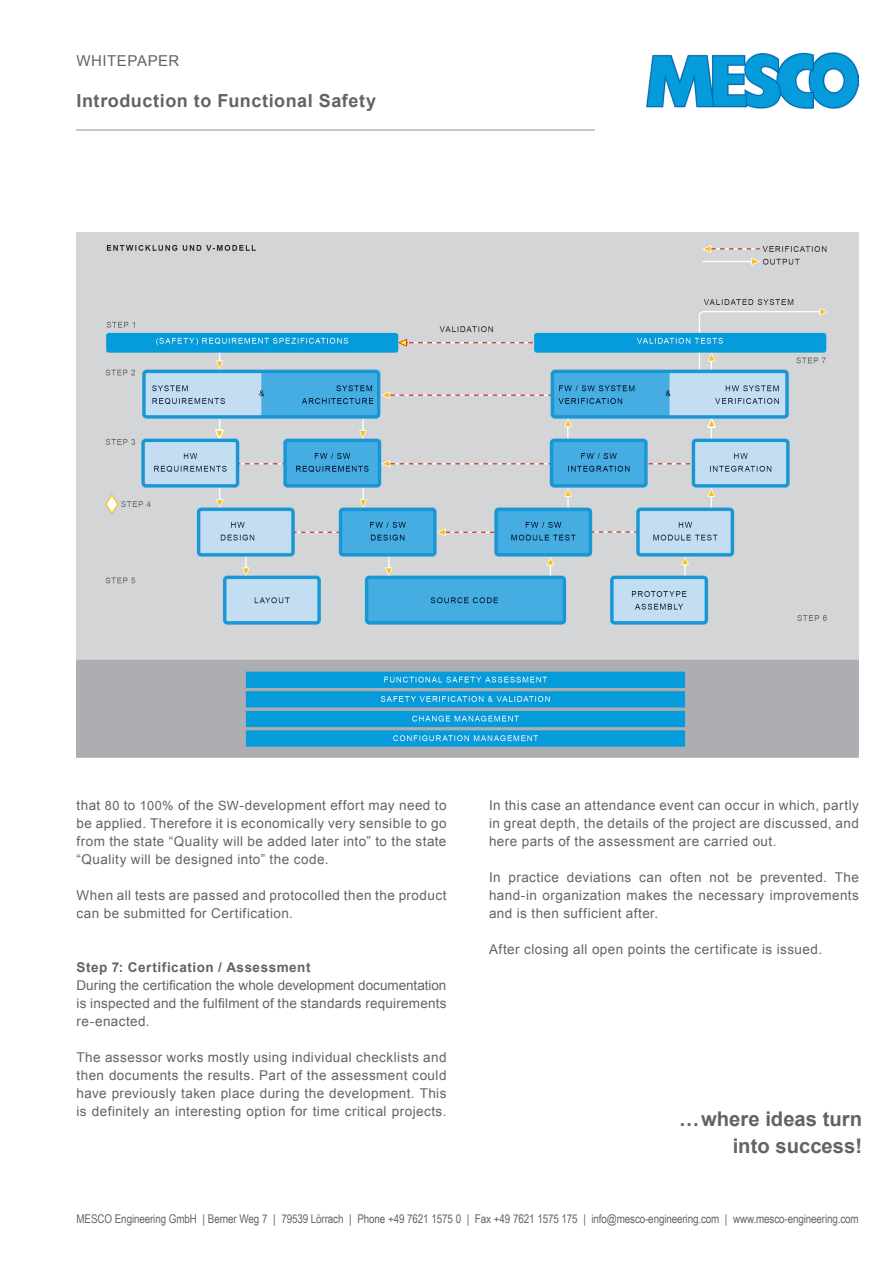
<style>
.page{position:relative;width:893px;height:1263px;background:#fff}
.page>*{position:absolute;margin:0;border:0;box-sizing:border-box;transform-origin:0 0}
.t1{font:700 20.25px/27px "Arial";color:#636366;text-align:right}
.t2{font:700 18px "Arial";letter-spacing:.03em;color:#636366}
.t3{font:15px "Arial";letter-spacing:.03em;color:#636366}
.t4{font:13.5px/18px "Arial";letter-spacing:.03em;color:#636366;text-align:justify}
.t5{font:700 13.5px "Arial";letter-spacing:.04em;color:#636366}
.t6{font:12px "Arial Narrow";letter-spacing:-.01em;color:#636366}
.s1{font-size:12.75px}
</style>
<div class="page">
<hr style="left:77px;top:129px;width:518px;height:2px;background:#c7c8ca">
<img style="left:646px;top:52px;width:213px;height:56px">
<img style="left:77px;top:232px;width:782px;height:526px">
<p class="t3" style="left:77px;top:51px;width:104px">WHITEPAPER</p>
<h2 class="t2" style="left:77px;top:89px;width:301px">Introduction to Functional Safety</h2>
<p class="t4" style="left:77px;top:796px;width:371px">that <span class="s1">80</span> to <span class="s1">100%</span> of the <span class="s1">SW</span>-development effort may need to be applied. Therefore it is economically very sensible to go from the state “Quality will be added later into” to the state “Quality will be designed into” the code.</p>
<p class="t4" style="left:77px;top:886px;width:371px">When all tests are passed and protocolled then the product can be submitted for Certification.</p>
<p class="t5" style="left:77px;top:958px;width:235px">Step 7: Certification / Assessment</p>
<p class="t4" style="left:77px;top:976px;width:371px">During the certification the whole development documentation is inspected and the fulfilment of the standards requirements re-enacted.</p>
<p class="t4" style="left:77px;top:1048px;width:371px">The assessor works mostly using individual checklists and then documents the results. Part of the assessment could have previously taken place during the development. This is definitely an interesting option for time critical projects.</p>
<p class="t4" style="left:489px;top:796px;width:371px">In this case an attendance event can occur in which, partly in great depth, the details of the project are discussed, and here parts of the assessment are carried out.</p>
<p class="t4" style="left:489px;top:868px;width:371px">In practice deviations can often not be prevented. The hand-in organization makes the necessary improvements and is then sufficient after.</p>
<p class="t4" style="left:489px;top:940px;width:335px">After closing all open points the certificate is issued.</p>
<h1 class="t1" style="left:679px;top:1106px;width:184px">… where ideas turn into success!</h1>
<p class="t6" style="left:77px;top:1210px;width:784px">MESCO Engineering GmbH | Berner Weg 7 | 79539 Lörrach | Phone +49 7621 1575 0 | Fax +49 7621 1575 175 | info@mesco-engineering.com | www.mesco-engineering.com</p>
</div>
